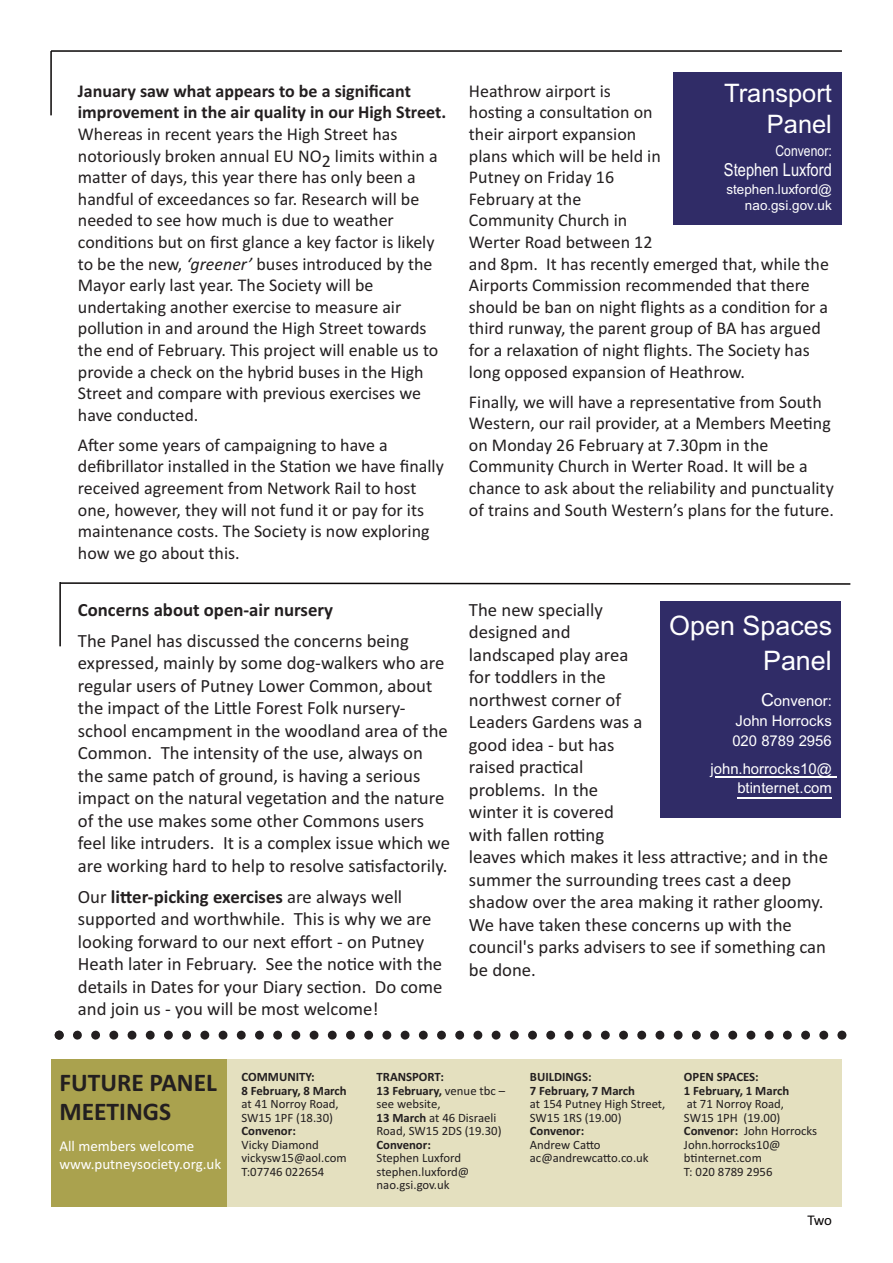
<style>
.page{position:relative;width:893px;height:1263px;background:#fff}
.page>*{position:absolute;margin:0;border:0;box-sizing:border-box;transform-origin:0 0}
.t1{font:26.85px/34.8px "Arial";color:#fff;text-align:right}
.t2{font:700 25.5px/28.5px "Calibri";color:#231f20}
.t3{font:25.5px/30.6px "Arial";color:#fff;text-align:right}
.t4{font:18.75px/22.5px "Calibri";color:#231f20}
.t5{font:700 18.75px "Calibri";color:#231f20}
.t6{font:18px/21.6px "Calibri";color:#231f20}
.t7{font:700 18px/21.6px "Calibri";color:#231f20}
.t8{font:18px "Arial Narrow";letter-spacing:.005em;color:#fff}
.t9{font:15px/18px "Calibri";color:#fff}
.t10{font:14.85px/20px "Arial";color:#fff;text-align:justify}
.t11{font:14.85px "Arial Narrow";color:#fff}
.t12{font:14.85px "Calibri";color:#080505}
.t13{font:13.5px/16.2px "Arial";letter-spacing:.005em;color:#fff;text-align:right}
.t14{font:12.75px/13.5px "Calibri";color:#231f20}
.t15{font:700 12.75px/13.5px "Calibri";color:#231f20}
.s1{font-style:italic}
.s2{font-weight:700}
.s3{font-size:18px}
</style>
<div class="page">
<hr style="left:50px;top:51px;width:2px;height:64px;background:#080505">
<hr style="left:51px;top:50px;width:791px;height:2px;background:#080505">
<div style="left:224px;top:1060px;width:618px;height:147px;background:#e4e0bf"></div>
<div style="left:52px;top:1060px;width:175px;height:147px;background:#aaa24e"></div>
<svg style="left:55px;top:1031px;width:791px;height:9px"></svg>
<hr style="left:59px;top:582px;width:2px;height:64px;background:#080505">
<svg style="left:59px;top:582px;width:792px;height:3px"></svg>
<div style="left:674px;top:73px;width:168px;height:152px;background:#302c67"></div>
<div style="left:660px;top:602px;width:181px;height:216px;background:#302c67"></div>
<hr style="left:715px;top:777px;width:121px;height:1px;background:#fff">
<hr style="left:737px;top:798px;width:95px;height:1px;background:#fff">
<p class="t7" style="left:78px;top:80px;width:370px">January saw what appears to be a significant improvement in the air quality in our High Street.</p>
<p class="t6" style="left:78px;top:123px;width:362px">Whereas in recent years the High Street has notoriously broken annual EU NO2 limits within a matter of days, this year there has only been a handful of exceedances so far. Research will be needed to see how much is due to weather conditions but on first glance a key factor is likely to be the new, <span class="s1">‘greener’</span> buses introduced by the Mayor early last year. The Society will be undertaking another exercise to measure air pollution in and around the High Street towards the end of February. This project will enable us to provide a check on the hybrid buses in the High Street and compare with previous exercises we have conducted.</p>
<p class="t6" style="left:78px;top:434px;width:367px">After some years of campaigning to have a defibrillator installed in the Station we have finally received agreement from Network Rail to host one, however, they will not fund it or pay for its maintenance costs. The Society is now exploring how we go about this.</p>
<p class="t5" style="left:78px;top:598px;width:257px">Concerns about open-air nursery</p>
<p class="t4" style="left:78px;top:629px;width:374px">The Panel has discussed the concerns being expressed, mainly by some dog-walkers who are regular users of Putney Lower Common, about the impact of the Little Forest Folk nursery&shy;school encampment in the woodland area of the Common. The intensity of the use, always on the same patch of ground, is having a serious impact on the natural vegetation and the nature of the use makes some other Commons users feel like intruders. It is a complex issue which we are working hard to help to resolve satisfactorily.</p>
<p class="t4" style="left:78px;top:885px;width:366px">Our <span class="s2">litter-picking exercises</span> are always well supported and worthwhile. This is why we are looking forward to our next effort - on Putney Heath later in February. See the notice with the details in Dates for your Diary section. Do come and join us - you will be most welcome!</p>
<h2 class="t3" style="left:724px;top:78px;width:109px">Transport<br>Panel</h2>
<p class="t11" style="left:775px;top:142px;width:58px">Convenor:</p>
<p class="t8" style="left:724px;top:159px;width:109px">Stephen Luxford</p>
<p class="t13" style="left:726px;top:181px;width:107px">stephen.luxford@ nao.gsi.gov.uk</p>
<p class="t6" style="left:469px;top:80px;width:362px">Heathrow airport is<br>hosting a consultation on<br>their airport expansion<br>plans which will be held in<br>Putney on Friday 16<br>February at the<br>Community Church in<br>Werter Road between 12<br>and 8pm. It has recently emerged that, while the<br>Airports Commission recommended that there should be ban on night flights as a condition for a third runway, the parent group of BA has argued for a relaxation of night flights. The Society has long opposed expansion of Heathrow.</p>
<p class="t6" style="left:469px;top:391px;width:367px">Finally, we will have a representative from South Western, our rail provider, at a Members Meeting on Monday 26 February at 7.30pm in the Community Church in Werter Road. It will be a chance to ask about the reliability and punctuality of trains and South Western’s plans for the future.</p>
<p class="t4" style="left:469px;top:598px;width:361px">The new specially<br>designed and<br>landscaped play area<br>for toddlers in the<br>northwest corner of<br>Leaders Gardens was a<br>good idea - but has<br>raised practical<br>problems. In the<br>winter it is covered<br>with fallen rotting<br>leaves which makes it less attractive; and in the summer the surrounding trees cast a deep shadow over the area making it rather gloomy.<br>We have taken these concerns up with the council's parks advisers to see if something can be done.</p>
<h1 class="t1" style="left:669px;top:608px;width:165px">Open Spaces<br>Panel</h1>
<p class="t10" style="left:732px;top:691px;width:101px;text-indent:29px"><span class="s3">C</span>onvenor:<br>John Horrocks 020 8789 2956</p>
<p class="t10" style="left:710px;top:759px;width:123px;line-height:19.4px;text-align:right">john.horrocks10@ btinternet.com</p>
<h2 class="t2" style="left:59px;top:1068px;width:159px">FUTURE PANEL<br>MEETINGS</h2>
<p class="t9" style="left:59px;top:1136px;width:163px">All members welcome www.putneysociety.org.uk</p>
<p class="t15" style="left:242px;top:1070px;width:107px">COMMUNITY:<br>8 February, 8 March</p>
<p class="t14" style="left:242px;top:1097px;width:99px">at 41 Norroy Road,<br>SW15 1PF (18.30)</p>
<p class="t15" style="left:242px;top:1124px;width:56px">Convenor:</p>
<p class="t14" style="left:242px;top:1138px;width:107px">Vicky Diamond vickysw15@aol.com<br>T:07746 022654</p>
<p class="t14" style="left:377px;top:1070px;width:130px"><span class="s2">TRANSPORT:<br>13 February,</span> venue tbc – see website,<br><span class="s2">13 March</span> at 46 Disraeli<br>Road, SW15 2DS (19.30)</p>
<p class="t15" style="left:377px;top:1138px;width:56px">Convenor:</p>
<p class="t14" style="left:377px;top:1151px;width:94px">Stephen Luxford stephen.luxford@ nao.gsi.gov.uk</p>
<p class="t15" style="left:530px;top:1070px;width:107px">BUILDINGS:<br>7 February, 7 March</p>
<p class="t14" style="left:530px;top:1097px;width:137px">at 154 Putney High Street,<br>SW15 1RS (19.00)</p>
<p class="t15" style="left:530px;top:1124px;width:56px">Convenor:</p>
<p class="t14" style="left:530px;top:1138px;width:120px">Andrew Catto ac@andrewcatto.co.uk</p>
<p class="t15" style="left:684px;top:1070px;width:107px">OPEN SPACES:<br>1 February, 1 March</p>
<p class="t14" style="left:684px;top:1097px;width:135px">at 71 Norroy Road,<br>SW15 1PH (19.00)<br><span class="s2">Convenor:</span> John Horrocks<br>John.horrocks10@ btinternet.com<br>T: 020 8789 2956</p>
<p class="t12" style="left:807px;top:1211px;width:26px">Two</p>
</div>
